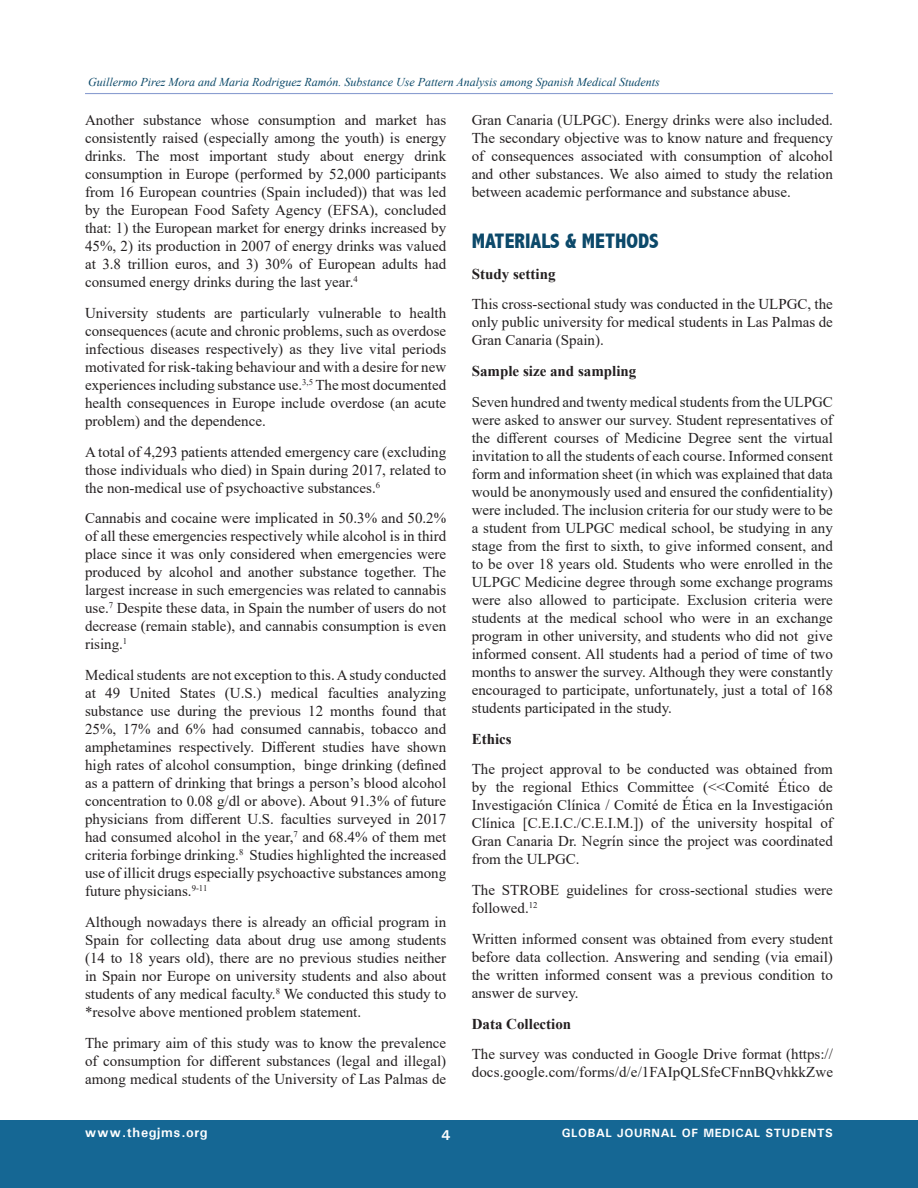
<style>
.page{position:relative;width:918px;height:1188px;background:#fff}
.page>*{position:absolute;margin:0;border:0;box-sizing:border-box;transform-origin:0 0}
.Head_1{font:800 condensed 21px "Abadi";color:#0c496a}
.J_Para_2{font:15px/18px "Times New Roman";color:#231f20;text-align:justify}
.J_Para_2-2{font:15px/18px "Times New Roman";color:#222;text-align:justify}
.J_Para_2-3{font:700 15px "Times New Roman";color:#231f20}
.t1{font:700 14.25px "Univers";color:#fff}
.t2{font:700 13.5px "Univers";letter-spacing:.05em;color:#fff}
.t3{font:italic 12px "Times New Roman";color:#0c4969}
.t4{font:700 12px "Univers";letter-spacing:.05em;color:#fff}
.s1{color:#231f20}
</style>
<div class="page">
<div style="left:0;top:1121px;width:918px;height:67px;background:#156794"></div>
<hr style="left:85px;top:93px;width:748px;height:1px;background:#8b9ed0">
<p class="t3" style="left:88px;top:74px;width:573px">Guillermo Pirez Mora and Maria Rodriguez Ramón. Substance Use Pattern Analysis among Spanish Medical Students</p>
<p class="J_Para_2" style="left:85px;top:111px;width:363px">Another substance whose consumption and market has consistently raised (especially among the youth) is energy drinks. The most important study about energy drink consumption in Europe (performed by 52,000 participants from 16 European countries (Spain included)) that was led by the European Food Safety Agency (EFSA), concluded that: 1) the European market for energy drinks increased by 45%, 2) its production in 2007 of energy drinks was valued at 3.8 trillion euros, and 3) 30% of European adults had consumed energy drinks during the last year.<sup>4</sup></p>
<p class="J_Para_2" style="left:85px;top:303px;width:363px">University students are particularly vulnerable to health consequences (acute and chronic problems, such as overdose infectious diseases respectively) as they live vital periods motivated for risk-taking behaviour and with a desire for new experiences including substance use.<sup>3,5</sup> The most documented health consequences in Europe include overdose (an acute problem) and the dependence.</p>
<p class="J_Para_2" style="left:85px;top:442px;width:363px">A total of 4,293 patients attended emergency care (excluding those individuals who died) in Spain during 2017, related to the non-medical use of psychoactive substances.<sup>6</sup></p>
<p class="J_Para_2" style="left:85px;top:509px;width:363px">Cannabis and cocaine were implicated in 50.3% and 50.2% of all these emergencies respectively while alcohol is in third place since it was only considered when emergencies were produced by alcohol and another substance together. The largest increase in such emergencies was related to cannabis use.<sup>7</sup> Despite these data, in Spain the number of users do not decrease (remain stable), and cannabis consumption is even rising.<sup>1</sup></p>
<p class="J_Para_2" style="left:85px;top:666px;width:363px">Medical students are not exception to this. A study conducted at 49 United States (U.S.) medical faculties analyzing substance use during the previous 12 months found that 25%, 17% and 6% had consumed cannabis, tobacco and amphetamines respectively. Different studies have shown high rates of alcohol consumption, binge drinking (defined as a pattern of drinking that brings a person’s blood alcohol concentration to 0.08 g/dl or above). About 91.3% of future physicians from different U.S. faculties surveyed in 2017 had consumed alcohol in the year,<sup>7</sup> and 68.4% of them met criteria forbinge drinking.<sup>8</sup> Studies highlighted the increased use of illicit drugs especially psychoactive substances among future physicians.<sup>9-11</sup></p>
<p class="J_Para_2" style="left:85px;top:912px;width:363px">Although nowadays there is already an official program in Spain for collecting data about drug use among students (14 to 18 years old), there are no previous studies neither in Spain nor Europe on university students and also about students of any medical faculty.<sup>8</sup> We conducted this study to *resolve above mentioned problem statement.</p>
<p class="J_Para_2" style="left:85px;top:1033px;width:363px">The primary aim of this study was to know the prevalence of consumption for different substances (legal and illegal) among medical students of the University of Las Palmas de</p>
<p class="J_Para_2" style="left:472px;top:111px;width:363px">Gran Canaria (ULPGC). Energy drinks were also included.<br>The secondary objective was to know nature and frequency of consequences associated with consumption of alcohol and other substances. We also aimed to study the relation between academic performance and substance abuse.</p>
<p class="Head_1" style="left:472px;top:229px;width:189px">MATERIALS &amp; METHODS</p>
<p class="J_Para_2-3" style="left:472px;top:263px;width:85px">Study setting</p>
<p class="J_Para_2" style="left:472px;top:295px;width:363px">This cross-sectional study was conducted in the ULPGC, the only public university for medical students in Las Palmas de Gran Canaria (Spain).</p>
<p class="J_Para_2-3" style="left:472px;top:360px;width:166px">Sample size and sampling</p>
<p class="J_Para_2-2" style="left:472px;top:392px;width:363px">Seven hundred and twenty medical students from the ULPGC were asked to answer our survey. Student representatives of the different courses of Medicine Degree sent the virtual invitation to all the students of each course. Informed consent form and information sheet (in which was explained that data would be anonymously used and ensured the confidentiality) were included. The inclusion criteria for our study were to be a student from ULPGC medical school, be studying in any stage from the first to sixth, to give informed consent, and to be over 18 years old. Students who were enrolled in the ULPGC Medicine degree through some exchange programs were also allowed to participate. Exclusion criteria were students at <span class="s1">the medical school who were in an exchange program in other university, and students who did not give informed consent. All students had a period of time of two months to answer the survey. Although they were constantly encouraged to participate, unfortunately, just a total of 168 students participated in the study.</span></p>
<p class="J_Para_2-3" style="left:472px;top:728px;width:42px">Ethics</p>
<p class="J_Para_2" style="left:472px;top:760px;width:363px">The project approval to be conducted was obtained from by the regional Ethics Committee (&lt;&lt;Comité Ético de Investigación Clínica / Comité de Ética en la Investigación Clínica [C.E.I.C./C.E.I.M.]) of the university hospital of Gran Canaria Dr. Negrín since the project was coordinated from the ULPGC.</p>
<p class="J_Para_2" style="left:472px;top:881px;width:363px">The STROBE guidelines for cross-sectional studies were followed.<sup>12</sup></p>
<p class="J_Para_2" style="left:472px;top:929px;width:363px">Written informed consent was obtained from every student before data collection. Answering and sending (via email) the written informed consent was a previous condition to answer de survey.</p>
<p class="J_Para_2-3" style="left:472px;top:1013px;width:101px">Data Collection</p>
<p class="J_Para_2" style="left:472px;top:1045px;width:363px">The survey was conducted in Google Drive format (https:// docs.google.com/forms/d/e/1FAIpQLSfeCFnnBQvhkkZwe</p>
<p class="t2" style="left:85px;top:1123px;width:125px">www.thegjms.org</p>
<p class="t1" style="left:441px;top:1126px;width:10px">4</p>
<p class="t4" style="left:562px;top:1125px;width:273px">GLOBAL JOURNAL OF MEDICAL STUDENTS</p>
</div>
